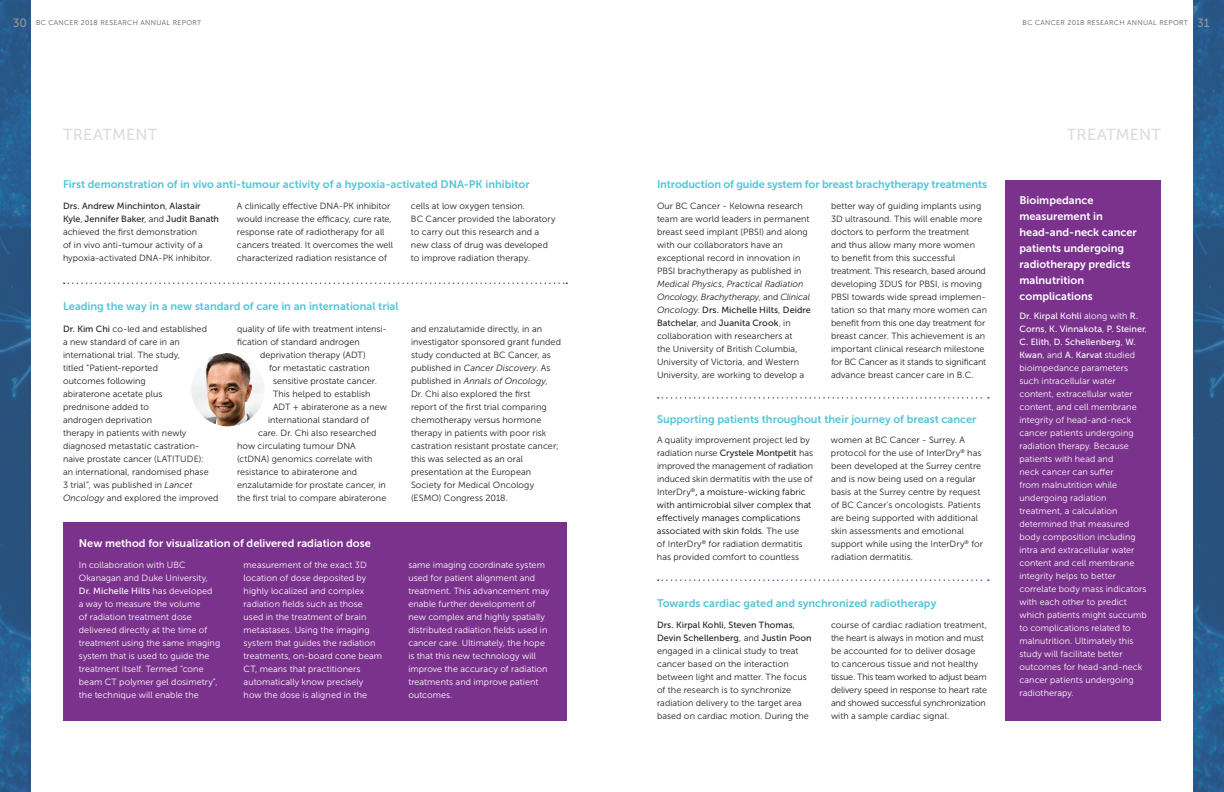
<style>
.page{position:relative;width:1224px;height:792px;background:#fff}
.page>*{position:absolute;margin:0;border:0;box-sizing:border-box;transform-origin:0 0}
.t1{font:16px "Museo Sans 500";letter-spacing:.015em;color:#dcdddf}
.t2{font:11px "Museo Sans 700";color:#50c6d9}
.t3{font:11px/16px "Museo Sans 700";color:#fff}
.t4{font:9px/13px "Museo Sans 300";letter-spacing:.005em;color:#231f20}
.t5{font:9px/13px "Museo Sans 300";letter-spacing:.005em;color:#fff}
.t6{font:9px/13px "Museo Sans 500";letter-spacing:.01em;color:#231f20}
.t7{font:9px/13px "Museo Sans 500";letter-spacing:.01em;color:#fff}
.t8{font:7px "Museo Sans 300";letter-spacing:.05em;color:#57585a}
.s1{font-family:"Museo Sans 500";font-size:12px;color:#939598}
.s2{font-family:"Museo Sans 300"}
.s3{font-family:"Museo Sans 500"}
.s4{font-style:italic}
.s5{font-family:"Museo Sans 300";font-style:italic}
.s6{font-family:"Museo Sans 500";color:#040503}
.s7{color:#040503}
</style>
<div class="page">
<svg style="left:64px;top:283px;width:503px;height:1px"></svg>
<img style="left:191px;top:353px;width:74px;height:73px;border-radius:37px">
<div style="left:63px;top:522px;width:504px;height:198px;background:#7b328d"></div>
<svg style="left:0;top:0;width:30px;height:792px;background:#275888"></svg>
<div style="left:1005px;top:180px;width:156px;height:541px;background:#7b328d"></div>
<svg style="left:658px;top:579px;width:331px;height:2px"></svg>
<svg style="left:658px;top:397px;width:331px;height:2px"></svg>
<svg style="left:1194px;top:0;width:30px;height:792px;background:#275888"></svg>
<p class="t8" style="left:13px;top:19px;width:190px"><span class="s1">30</span> BC CANCER 2018 RESEARCH ANNUAL REPORT</p>
<h1 class="t1" style="left:63px;top:126px;width:96px">TREATMENT</h1>
<p class="t2" style="left:63px;top:178px;width:468px">First demonstration of in vivo anti-tumour activity of a hypoxia-activated DNA-PK inhibitor</p>
<p class="t6" style="left:63px;top:200px;width:157px">Drs. Andrew Minchinton<span class="s2">,</span> Alastair<br>Kyle<span class="s2">,</span> Jennifer Baker<span class="s2">, and</span> Judit Banath</p>
<p class="t4" style="left:63px;top:226px;width:150px">achieved the first demonstration<br>of in vivo anti-tumour activity of a hypoxia-activated DNA-PK inhibitor.</p>
<p class="t4" style="left:237px;top:200px;width:158px">A clinically effective DNA-PK inhibitor would increase the efficacy, cure rate, response rate of radiotherapy for all cancers treated. It overcomes the well characterized radiation resistance of</p>
<p class="t4" style="left:411px;top:200px;width:146px">cells at low oxygen tension.<br>BC Cancer provided the laboratory to carry out this research and a new class of drug was developed to improve radiation therapy.</p>
<p class="t2" style="left:63px;top:300px;width:337px">Leading the way in a new standard of care in an international trial</p>
<p class="t4" style="left:63px;top:322px;width:157px"><span class="s3">Dr. Kim Chi</span> co-led and established<br>a new standard of care in an international trial. The study,<br>titled “Patient-reported<br>outcomes following<br>abiraterone acetate plus<br>prednisone added to<br>androgen deprivation<br>therapy in patients with newly diagnosed metastatic castration&shy;naive prostate cancer (LATITUDE):<br>an international, randomised phase<br>3 trial”, was published in <span class="s4">Lancet<br>Oncology</span> and explored the improved</p>
<p class="t4" style="left:237px;top:322px;width:152px">quality of life with treatment intensi-</p>
<p class="t4" style="left:237px;top:335px;width:124px">fication of standard androgen</p>
<p class="t4" style="left:260px;top:348px;width:107px">deprivation therapy (ADT)</p>
<p class="t4" style="left:269px;top:361px;width:102px">for metastatic castration</p>
<p class="t4" style="left:273px;top:374px;width:105px">sensitive prostate cancer.</p>
<p class="t4" style="left:273px;top:387px;width:99px">This helped to establish</p>
<p class="t4" style="left:273px;top:400px;width:116px">ADT + abiraterone as a new</p>
<p class="t4" style="left:268px;top:413px;width:103px">international standard of</p>
<p class="t4" style="left:258px;top:426px;width:120px">care. Dr. Chi also researched</p>
<p class="t4" style="left:237px;top:439px;width:120px">how circulating tumour DNA</p>
<p class="t4" style="left:237px;top:452px;width:137px">(ctDNA) genomics correlate with</p>
<p class="t4" style="left:237px;top:465px;width:122px">resistance to abiraterone and</p>
<p class="t4" style="left:237px;top:478px;width:150px">enzalutamide for prostate cancer, in</p>
<p class="t4" style="left:237px;top:491px;width:151px">the first trial to compare abiraterone</p>
<p class="t4" style="left:411px;top:322px;width:152px">and enzalutamide directly, in an investigator sponsored grant funded study conducted at BC Cancer, as published in <span class="s4">Cancer Discovery</span>. As published in <span class="s4">Annals of Oncology</span>,<br>Dr. Chi also explored the first<br>report of the first trial comparing chemotherapy versus hormone therapy in patients with poor risk castration resistant prostate cancer; this was selected as an oral presentation at the European<br>Society for Medical Oncology (ESMO) Congress 2018.</p>
<p class="t3" style="left:79px;top:535px;width:293px">New method for visualization of delivered radiation dose</p>
<p class="t5" style="left:79px;top:559px;width:131px">In collaboration with UBC<br>Okanagan and Duke University,</p>
<p class="t7" style="left:79px;top:585px;width:135px">Dr. Michelle Hilts <span class="s2">has developed</span></p>
<p class="t5" style="left:79px;top:598px;width:143px">a way to measure the volume<br>of radiation treatment dose delivered directly at the time of treatment using the same imaging system that is used to guide the treatment itself. Termed “cone beam CT polymer gel dosimetry”, the technique will enable the</p>
<p class="t5" style="left:244px;top:559px;width:140px">measurement of the exact 3D location of dose deposited by highly localized and complex radiation fields such as those used in the treatment of brain metastases. Using the imaging system that guides the radiation treatments, on-board cone beam<br>CT, means that practitioners automatically know precisely how the dose is aligned in the</p>
<p class="t5" style="left:408px;top:559px;width:143px">same imaging coordinate system used for patient alignment and treatment. This advancement may enable further development of new complex and highly spatially distributed radiation fields used in cancer care. Ultimately, the hope is that this new technology will improve the accuracy of radiation treatments and improve patient outcomes.</p>
<p class="t8" style="left:1023px;top:19px;width:189px">BC CANCER 2018 RESEARCH ANNUAL REPORT <span class="s1">31</span></p>
<p class="t2" style="left:657px;top:178px;width:332px">Introduction of guide system for breast brachytherapy treatments</p>
<p class="t4" style="left:657px;top:200px;width:154px">Our BC Cancer - Kelowna research team are world leaders in permanent breast seed implant (PBSI) and along with our collaborators have an exceptional record in innovation in PBSI brachytherapy as published in <span class="s4">Medical Physics</span>, <span class="s4">Practical Radiation Oncology</span>, <span class="s4">Brachytherapy</span>, and <span class="s4">Clinical</span></p>
<p class="t6" style="left:657px;top:304px;width:155px"><span class="s5">Oncology</span><span class="s2">.</span> Drs. Michelle Hilts<span class="s2">,</span> Deidre<br>Batchelar<span class="s2">, and</span> Juanita Crook<span class="s2">, in</span></p>
<p class="t4" style="left:657px;top:330px;width:149px">collaboration with researchers at the University of British Columbia, University of Victoria, and Western University, are working to develop a</p>
<p class="t4" style="left:831px;top:200px;width:158px">better way of guiding implants using 3D ultrasound. This will enable more doctors to perform the treatment<br>and thus allow many more women<br>to benefit from this successful treatment. This research, based around developing 3DUS for PBSI, is moving PBSI towards wide spread implemen&shy;tation so that many more women can benefit from this one day treatment for breast cancer. This achievement is an important clinical research milestone for BC Cancer as it stands to significant advance breast cancer care in B.C.</p>
<p class="t2" style="left:657px;top:413px;width:321px">Supporting patients throughout their journey of breast cancer</p>
<p class="t4" style="left:657px;top:433px;width:158px">A quality improvement project led by radiation nurse <span class="s3">Crystele Montpetit</span> has improved the management of radiation induced skin dermatitis with the use of InterDry<sup>®</sup><span class="s6">,</span> <span class="s7">a moisture-wicking fabric with antimicrobial silver complex that effectively manages complications associated with skin folds</span>. The use<br>of InterDry<sup>®</sup> for radiation dermatitis has provided comfort to countless</p>
<p class="t4" style="left:831px;top:433px;width:154px">women at BC Cancer - Surrey. A protocol for the use of InterDry<sup>®</sup> has been developed at the Surrey centre and is now being used on a regular basis at the Surrey centre by request of BC Cancer’s oncologists. Patients are being supported with additional skin assessments and emotional support while using the InterDry<sup>®</sup> for radiation dermatitis.</p>
<p class="t2" style="left:657px;top:597px;width:281px">Towards cardiac gated and synchronized radiotherapy</p>
<p class="t6" style="left:657px;top:618px;width:156px">Drs. Kirpal Kohli, Steven Thomas<span class="s2">,<br></span>Devin Schellenberg<span class="s2">, and</span> Justin Poon</p>
<p class="t4" style="left:657px;top:644px;width:153px">engaged in a clinical study to treat cancer based on the interaction between light and matter. The focus of the research is to synchronize radiation delivery to the target area based on cardiac motion. During the</p>
<p class="t4" style="left:831px;top:618px;width:157px">course of cardiac radiation treatment, the heart is always in motion and must be accounted for to deliver dosage<br>to cancerous tissue and not healthy tissue. This team worked to adjust beam delivery speed in response to heart rate and showed successful synchronization with a sample cardiac signal.</p>
<h1 class="t1" style="left:1067px;top:126px;width:96px">TREATMENT</h1>
<p class="t3" style="left:1020px;top:192px;width:119px">Bioimpedance measurement in head-and-neck cancer patients undergoing radiotherapy predicts malnutrition complications</p>
<p class="t7" style="left:1020px;top:310px;width:129px">Dr. Kirpal Kohli <span class="s2">along with</span> R.<br>Corns<span class="s2">,</span> K. Vinnakota<span class="s2">,</span> P. Steiner<span class="s2">,<br></span>C. Elith<span class="s2">,</span> D. Schellenberg<span class="s2">,</span> W.<br>Kwan<span class="s2">, and</span> A. Karvat <span class="s2">studied</span></p>
<p class="t5" style="left:1020px;top:362px;width:129px">bioimpedance parameters such intracellular water content, extracellular water content, and cell membrane integrity of head-and-neck cancer patients undergoing radiation therapy. Because patients with head and<br>neck cancer can suffer<br>from malnutrition while undergoing radiation treatment, a calculation determined that measured body composition including intra and extracellular water content and cell membrane integrity helps to better correlate body mass indicators with each other to predict which patients might succumb to complications related to malnutrition. Ultimately this study will facilitate better outcomes for head-and-neck cancer patients undergoing radiotherapy.</p>
</div>
